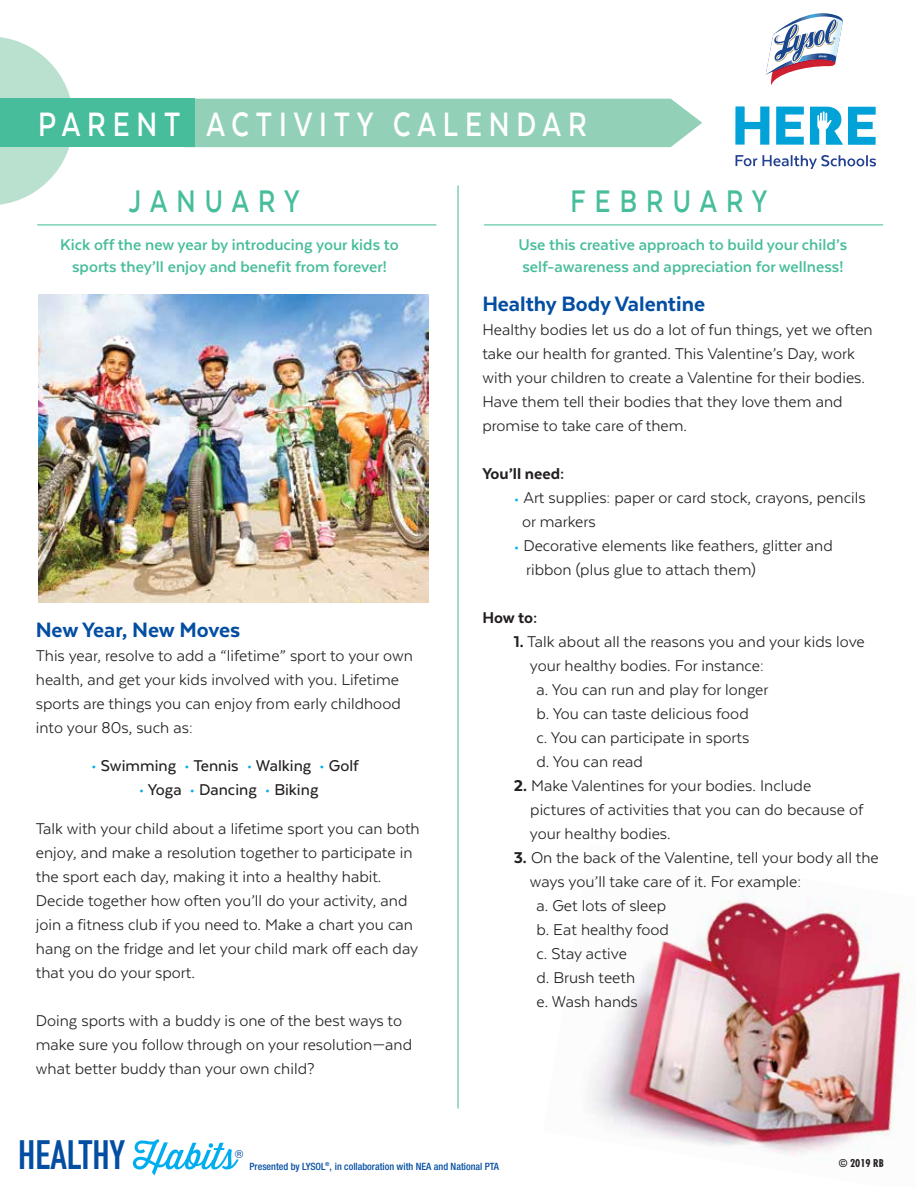
<style>
.page{position:relative;width:916px;height:1187px;background:#fff}
.page>*{position:absolute;margin:0;border:0;box-sizing:border-box;transform-origin:0 0}
.t1{font:40.5px "DIN Engschrift Alternate";color:#034ea2}
.t2{font:700 39px "Texta";letter-spacing:.22em;color:#fff;scale:.8 1}
.t3{font:700 36px "Texta";letter-spacing:.32em;color:#47bd9c;scale:.8 1}
.t4{font:800 24px "Texta";color:#034ea2}
.t5{font:18px/24px "Texta";color:#231f20}
.t6{font:700 18px/22.5px "Texta";color:#47bd9c;text-align:center}
.t7{font:500 18px "Texta";color:#231f20}
.t8{font:800 18px "Texta";color:#231f20}
.t9{font:10.95px "Helvetica";color:#034ea2}
.t10{font:700 condensed 10.5px "Futura";color:#231f20}
.t11{font:500 condensed 10.05px "Helvetica Neue";color:#034ea2}
.s1{font-weight:500;color:#00aeef}
.s2{font-weight:800}
.s3{color:#00aeef}
.s4{font-weight:500}
</style>
<div class="page">
<svg style="left:0;top:37px;width:73px;height:168px"></svg>
<img style="left:590px;top:895px;width:313px;height:261px">
<div style="left:194px;top:99px;width:508px;height:48px;background:#92d1b8"></div>
<svg style="left:133px;top:1139px;width:105px;height:36px"></svg>
<svg style="left:766px;top:13px;width:77px;height:73px"></svg>
<svg style="left:735px;top:106px;width:34px;height:39px"></svg>
<svg style="left:776px;top:107px;width:28px;height:38px"></svg>
<svg style="left:810px;top:107px;width:66px;height:38px"></svg>
<svg style="left:735px;top:155px;width:141px;height:14px"></svg>
<div style="left:0;top:99px;width:194px;height:48px;background:#47bd9c"></div>
<hr style="left:457px;top:186px;width:1px;height:922px;background:#47bd9c">
<hr style="left:37px;top:224px;width:399px;height:1px;background:#47bd9c">
<hr style="left:484px;top:224px;width:399px;height:1px;background:#47bd9c">
<img style="left:39px;top:294px;width:390px;height:308px">
<h2 class="t2" style="left:38px;top:104px;width:179px">PARENT</h2>
<h2 class="t2" style="left:207px;top:104px;width:477px">ACTIVITY CALENDAR</h2>
<h3 class="t3" style="left:128px;top:183px;width:215px">JANUARY</h3>
<h3 class="t3" style="left:570px;top:183px;width:248px">FEBRUARY</h3>
<p class="t6" style="left:60px;top:233px;width:340px">Kick off the new year by introducing your kids to sports they’ll enjoy and benefit from forever!</p>
<p class="t6" style="left:518px;top:233px;width:330px;text-align:left">Use this creative approach to build your child’s self-awareness and appreciation for wellness!</p>
<h3 class="t4" style="left:482px;top:291px;width:224px">Healthy Body Valentine</h3>
<p class="t5" style="left:482px;top:317px;width:392px">Healthy bodies let us do a lot of fun things, yet we often take our health for granted. This Valentine’s Day, work with your children to create a Valentine for their bodies.<br>Have them tell their bodies that they love them and promise to take care of them.</p>
<p class="t8" style="left:482px;top:464px;width:83px">You’ll need:</p>
<p class="t5" style="left:522px;top:485px;width:345px;text-indent:-8px"><span class="s1">•</span> Art supplies: paper or card stock, crayons, pencils or markers</p>
<p class="t5" style="left:526px;top:533px;width:308px;text-indent:-12px"><span class="s1">•</span> Decorative elements like feathers, glitter and ribbon (plus glue to attach them)</p>
<p class="t8" style="left:482px;top:608px;width:57px">How to:</p>
<p class="t5" style="left:514px;top:629px;width:353px"><span class="s2">1.</span> Talk about all the reasons you and your kids love</p>
<p class="t5" style="left:530px;top:653px;width:235px">your healthy bodies. For instance:</p>
<p class="t5" style="left:536px;top:677px;width:234px">a. You can run and play for longer</p>
<p class="t5" style="left:536px;top:701px;width:214px">b. You can taste delicious food</p>
<p class="t5" style="left:536px;top:725px;width:214px">c. You can participate in sports</p>
<p class="t5" style="left:536px;top:749px;width:108px">d. You can read</p>
<p class="t5" style="left:530px;top:773px;width:335px;text-indent:-16px"><span class="s2">2.</span> Make Valentines for your bodies. Include pictures of activities that you can do because of your healthy bodies.</p>
<p class="t5" style="left:514px;top:845px;width:367px"><span class="s2">3.</span> On the back of the Valentine, tell your body all the</p>
<p class="t5" style="left:530px;top:869px;width:273px">ways you’ll take care of it. For example:</p>
<p class="t5" style="left:536px;top:893px;width:131px">a. Get lots of sleep</p>
<p class="t5" style="left:536px;top:917px;width:134px">b. Eat healthy food</p>
<p class="t5" style="left:536px;top:941px;width:92px">c. Stay active</p>
<p class="t5" style="left:536px;top:965px;width:100px">d. Brush teeth</p>
<p class="t5" style="left:536px;top:989px;width:103px">e. Wash hands</p>
<h3 class="t4" style="left:36px;top:617px;width:206px">New Year, New Moves</h3>
<p class="t5" style="left:36px;top:643px;width:378px">This year, resolve to add a “lifetime” sport to your own health, and get your kids involved with you. Lifetime sports are things you can enjoy from early childhood into your 80s, such as:</p>
<p class="t7" style="left:91px;top:756px;width:269px"><span class="s3">•</span> Swimming <span class="s3">•</span> Tennis <span class="s3">•</span> Walking <span class="s3">•</span> Golf</p>
<p class="t5" style="left:36px;top:769px;width:385px;line-height:39px;text-align:center"><span class="s1">•</span> <span class="s4">Yoga</span> <span class="s1">•</span> <span class="s4">Dancing</span> <span class="s1">•</span> <span class="s4">Biking<br></span>Talk with your child about a lifetime sport you can both</p>
<p class="t5" style="left:36px;top:840px;width:384px">enjoy, and make a resolution together to participate in the sport each day, making it into a healthy habit.<br>Decide together how often you’ll do your activity, and join a fitness club if you need to. Make a chart you can hang on the fridge and let your child mark off each day that you do your sport.</p>
<p class="t5" style="left:36px;top:1008px;width:378px">Doing sports with a buddy is one of the best ways to make sure you follow through on your resolution—and what better buddy than your own child?</p>
<h1 class="t1" style="left:18px;top:1131px;width:108px">HEALTHY</h1>
<p class="t9" style="left:235px;top:1145px;width:10px">®</p>
<p class="t11" style="left:250px;top:1160px;width:251px">Presented by LYSOL<sup>®</sup>, in collaboration with NEA and National PTA</p>
<p class="t10" style="left:839px;top:1156px;width:47px">© 2019 RB</p>
</div>
